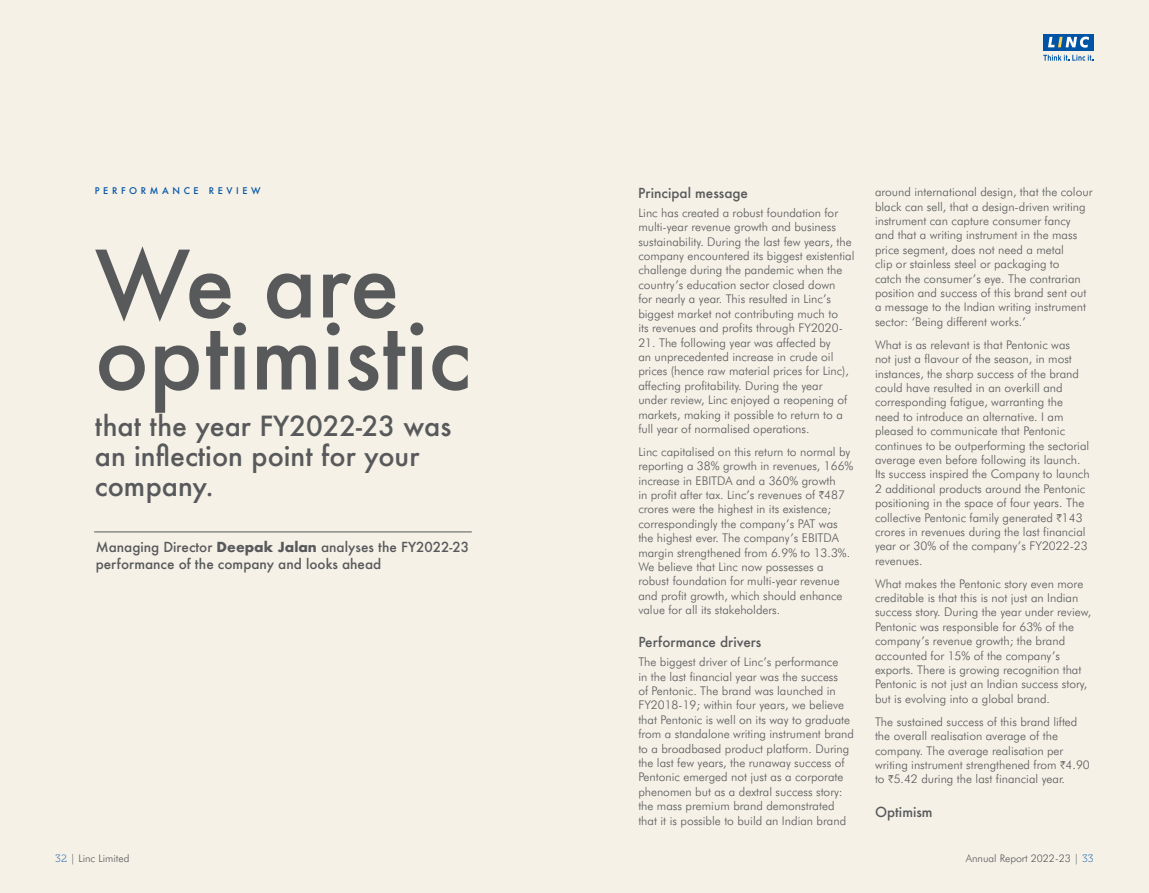
<style>
.page{position:relative;width:1149px;height:893px;background:#fff}
.page>*{position:absolute;margin:0;border:0;box-sizing:border-box;transform-origin:0 0}
.t1{font:500 90px/72px "Futura";color:#58595b}
.t2{font:500 27px/30px "Futura";color:#58595b}
.t3{font:500 13.5px/16.2px "Futura";color:#58595b}
.t4{font:300 12px/14.4px "Futura BT";color:#58595b}
.t5{font:300 10.5px "Futura BT";color:#58595b}
.t6{font:500 9px "Futura";letter-spacing:.4em;color:#0054a6}
.s1{font-weight:700}
.s2{font-family:"ITF Rupee";font-weight:400}
.s3{font-family:"Museo Slab 100";font-weight:400;color:#0054a6}
</style>
<div class="page">
<div style="left:0;top:0;width:1148px;height:893px;background:#f5f1e7"></div>
<hr style="left:94px;top:531px;width:377px;height:1px;background:#58595b">
<div style="left:1042px;top:34px;width:51px;height:16px;background:#0054a6"></div>
<svg style="left:1048px;top:37px;width:40px;height:11px"></svg>
<svg style="left:1043px;top:55px;width:50px;height:6px"></svg>
<p class="t6" style="left:95px;top:185px;width:167px">PERFORMANCE REVIEW</p>
<h1 class="t1" style="left:95px;top:247px;width:377px">We are optimistic</h1>
<h2 class="t2" style="left:95px;top:411px;width:358px">that the year FY2022-23 was an inflection point for your company.</h2>
<p class="t3" style="left:96px;top:539px;width:375px">Managing Director <span class="s1">Deepak Jalan</span> analyses the FY2022-23 performance of the company and looks ahead</p>
<p class="t3" style="left:638px;top:185px;width:111px">Principal message</p>
<p class="t4" style="left:638px;top:205px;width:217px">Linc has created a robust foundation for multi-year revenue growth and business sustainability. During the last few years, the company encountered its biggest existential challenge during the pandemic when the country’s education sector closed down<br>for nearly a year. This resulted in Linc’s biggest market not contributing much to<br>its revenues and profits through FY2020-</p>
<p class="t4" style="left:638px;top:335px;width:212px">21. The following year was affected by<br>an unprecedented increase in crude oil prices (hence raw material prices for Linc), affecting profitability. During the year under review, Linc enjoyed a reopening of markets, making it possible to return to a full year of normalised operations.</p>
<p class="t4" style="left:638px;top:444px;width:216px">Linc capitalised on this return to normal by reporting a 38% growth in revenues, 166% increase in EBITDA and a 360% growth<br>in profit after tax. Linc’s revenues of <span class="s2">H</span>487 crores were the highest in its existence; correspondingly the company’s PAT was the highest ever. The company’s EBITDA margin strengthened from 6.9% to 13.3%.<br>We believe that Linc now possesses a robust foundation for multi-year revenue and profit growth, which should enhance value for all its stakeholders.</p>
<p class="t3" style="left:638px;top:634px;width:124px">Performance drivers</p>
<p class="t4" style="left:638px;top:654px;width:217px">The biggest driver of Linc’s performance<br>in the last financial year was the success<br>of Pentonic. The brand was launched in FY2018-19; within four years, we believe that Pentonic is well on its way to graduate from a standalone writing instrument brand to a broadbased product platform. During the last few years, the runaway success of Pentonic emerged not just as a corporate phenomen but as a dextral success story: the mass premium brand demonstrated that it is possible to build an Indian brand</p>
<p class="t4" style="left:874px;top:185px;width:219px">around international design, that the colour black can sell, that a design-driven writing instrument can capture consumer fancy and that a writing instrument in the mass price segment, does not need a metal<br>clip or stainless steel or packaging to<br>catch the consumer’s eye. The contrarian position and success of this brand sent out a message to the Indian writing instrument sector: ‘Being different works.’</p>
<p class="t4" style="left:874px;top:337px;width:216px">What is as relevant is that Pentonic was<br>not just a flavour of the season, in most instances, the sharp success of the brand could have resulted in an overkill and corresponding fatigue, warranting the need to introduce an alternative. I am pleased to communicate that Pentonic continues to be outperforming the sectorial average even before following its launch.<br>Its success inspired the Company to launch 2 additional products around the Pentonic positioning in the space of four years. The collective Pentonic family generated <span class="s2">H</span>143 crores in revenues during the last financial year or 30% of the company’s FY2022-23 revenues.</p>
<p class="t4" style="left:874px;top:576px;width:217px">What makes the Pentonic story even more creditable is that this is not just an Indian success story. During the year under review, Pentonic was responsible for 63% of the company’s revenue growth; the brand accounted for 15% of the company’s exports. There is growing recognition that Pentonic is not just an Indian success story, but is evolving into a global brand.</p>
<p class="t4" style="left:874px;top:714px;width:216px">The sustained success of this brand lifted the overall realisation average of the company. The average realisation per writing instrument strengthened from <span class="s2">H</span>4.90 to <span class="s2">H</span>5.42 during the last financial year.</p>
<p class="t3" style="left:874px;top:803px;width:59px">Optimism</p>
<p class="t5" style="left:55px;top:852px;width:76px"><span class="s3">32</span> | Linc Limited</p>
<p class="t5" style="left:965px;top:852px;width:129px">Annual Report 2022-23 | <span class="s3">33</span></p>
</div>
